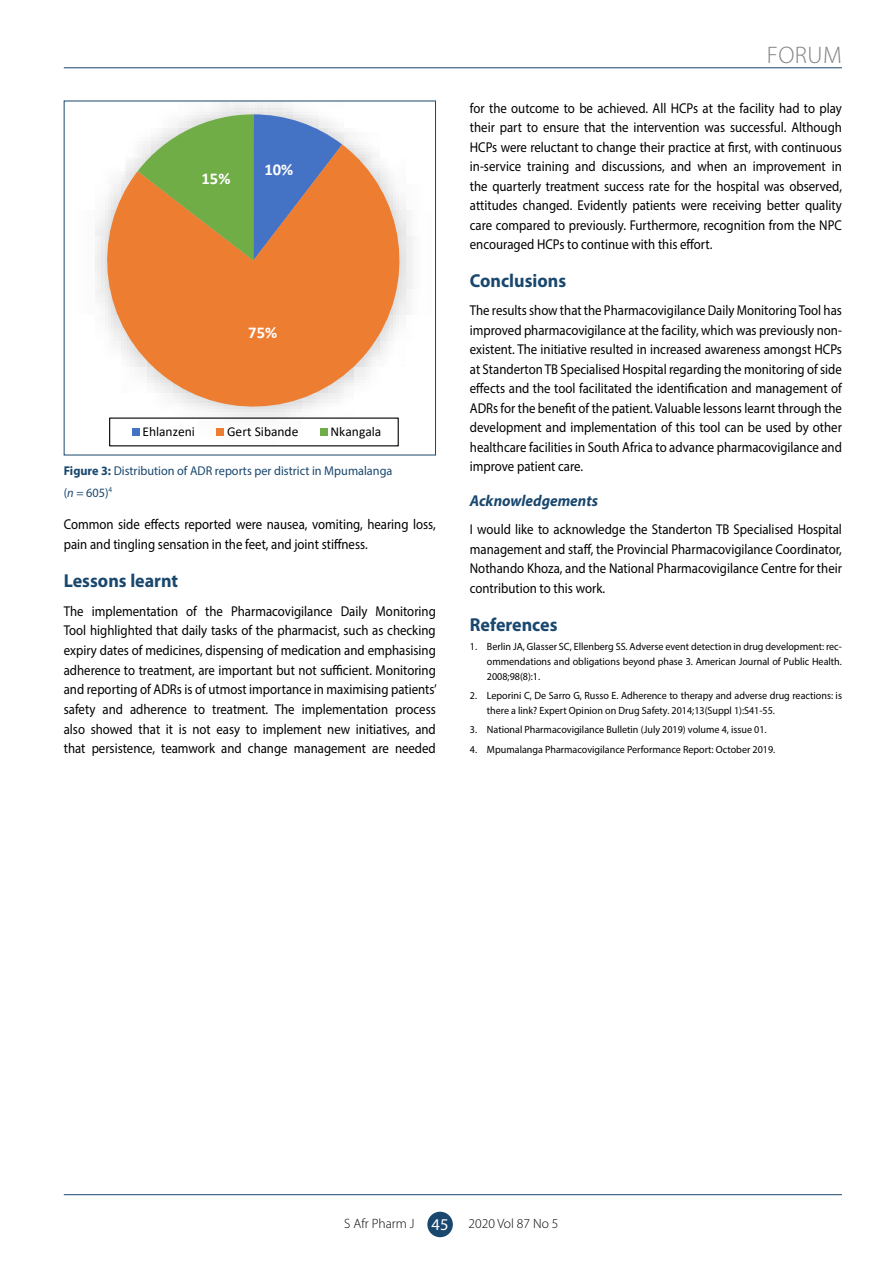
<style>
.page{position:relative;width:893px;height:1263px;background:#fff}
.page>*{position:absolute;margin:0;border:0;box-sizing:border-box;transform-origin:0 0}
.t1{font:300 24px "Myriad Pro";letter-spacing:.02em;color:#808285}
.t2{font:700 18.75px "Myriad Pro";color:#19476e;scale:.96 1}
.t3{font:700 16.5px "Calibri";color:#fff}
.t4{font:italic 700 15.75px "Myriad Pro";color:#19476e;scale:.96 1}
.t5{font:14.25px/19.5px "Myriad Pro";color:#000;text-align:justify;scale:.9 1}
.t6{font:13.5px "Calibri";color:#000}
.t7{font:300 13.5px "Myriad Pro";color:#000}
.t8{font:12.75px/22.2px "Myriad Pro";color:#19476e;scale:.96 1}
.t9{font:10.5px/15px "Myriad Pro";color:#000;text-align:justify;scale:.96 1}
.s1{font-weight:700}
.s2{font-style:italic}
.s3{font-weight:400;font-size:16.5px;color:#fff}
</style>
<div class="page">
<hr style="left:64px;top:1194px;width:778px;height:1px;background:#19476e">
<div style="left:427px;top:1212px;width:26px;height:25px;background:#19476e;border-radius:50%"></div>
<hr style="left:64px;top:67px;width:778px;height:1px;background:#19476e">
<svg style="left:95px;top:103px;width:317px;height:344px"></svg>
<p class="t3" style="left:201px;top:167px;width:30px">15%</p>
<p class="t3" style="left:264px;top:158px;width:30px">10%</p>
<p class="t3" style="left:248px;top:321px;width:30px">75%</p>
<p class="t6" style="left:142px;top:422px;width:54px">Ehlanzeni</p>
<p class="t6" style="left:227px;top:422px;width:73px">Gert Sibande</p>
<p class="t6" style="left:331px;top:422px;width:52px">Nkangala</p>
<p class="t8" style="left:64px;top:459px;width:344px"><span class="s1">Figure 3:</span> Distribution of ADR reports per district in Mpumalanga (<span class="s2">n</span> = 605)<sup>4</sup></p>
<p class="t5" style="left:64px;top:515px;width:415px">Common side effects reported were nausea, vomiting, hearing loss, pain and tingling sensation in the feet, and joint stiffness.</p>
<h2 class="t2" style="left:64px;top:569px;width:121px">Lessons learnt</h2>
<p class="t5" style="left:64px;top:601px;width:416px">The implementation of the Pharmacovigilance Daily Monitoring Tool highlighted that daily tasks of the pharmacist, such as checking expiry dates of medicines, dispensing of medication and emphasising adherence to treatment, are important but not sufficient. Monitoring and reporting of ADRs is of utmost importance in maximising patients’ safety and adherence to treatment. The implementation process also showed that it is not easy to implement new initiatives, and that persistence, teamwork and change management are needed</p>
<h1 class="t1" style="left:767px;top:41px;width:76px">Forum</h1>
<p class="t5" style="left:470px;top:98px;width:415px">for the outcome to be achieved. All HCPs at the facility had to play their part to ensure that the intervention was successful. Although HCPs were reluctant to change their practice at first, with continuous in-service training and discussions, and when an improvement in the quarterly treatment success rate for the hospital was observed, attitudes changed. Evidently patients were receiving better quality care compared to previously. Furthermore, recognition from the NPC encouraged HCPs to continue with this effort.</p>
<h2 class="t2" style="left:470px;top:268px;width:102px">Conclusions</h2>
<p class="t5" style="left:470px;top:300px;width:415px">The results show that the Pharmacovigilance Daily Monitoring Tool has improved pharmacovigilance at the facility, which was previously non&shy;existent. The initiative resulted in increased awareness amongst HCPs at Standerton TB Specialised Hospital regarding the monitoring of side effects and the tool facilitated the identification and management of ADRs for the benefit of the patient. Valuable lessons learnt through the development and implementation of this tool can be used by other healthcare facilities in South Africa to advance pharmacovigilance and improve patient care.</p>
<p class="t4" style="left:470px;top:490px;width:135px">Acknowledgements</p>
<p class="t5" style="left:470px;top:519px;width:415px">I would like to acknowledge the Standerton TB Specialised Hospital management and staff, the Provincial Pharmacovigilance Coordinator, Nothando Khoza, and the National Pharmacovigilance Centre for their contribution to this work.</p>
<h2 class="t2" style="left:470px;top:612px;width:93px">References</h2>
<p class="t9" style="left:487px;top:639px;width:371px;text-indent:-17px">1. Berlin JA, Glasser SC, Ellenberg SS. Adverse event detection in drug development: rec&shy;ommendations and obligations beyond phase 3. American Journal of Public Health.<br>2008;98(8):1.</p>
<p class="t9" style="left:487px;top:688px;width:371px;text-indent:-17px">2. Leporini C, De Sarro G, Russo E. Adherence to therapy and adverse drug reactions: is there a link? Expert Opinion on Drug Safety. 2014;13(Suppl 1):S41-55.</p>
<p class="t9" style="left:470px;top:722px;width:311px">3. National Pharmacovigilance Bulletin (July 2019) volume 4, issue 01.</p>
<p class="t9" style="left:470px;top:741px;width:320px">4. Mpumalanga Pharmacovigilance Performance Report: October 2019.</p>
<p class="t7" style="left:344px;top:1215px;width:106px">S Afr Pharm J <span class="s3">45</span></p>
<p class="t7" style="left:469px;top:1215px;width:91px">2020 Vol 87 No 5</p>
</div>
